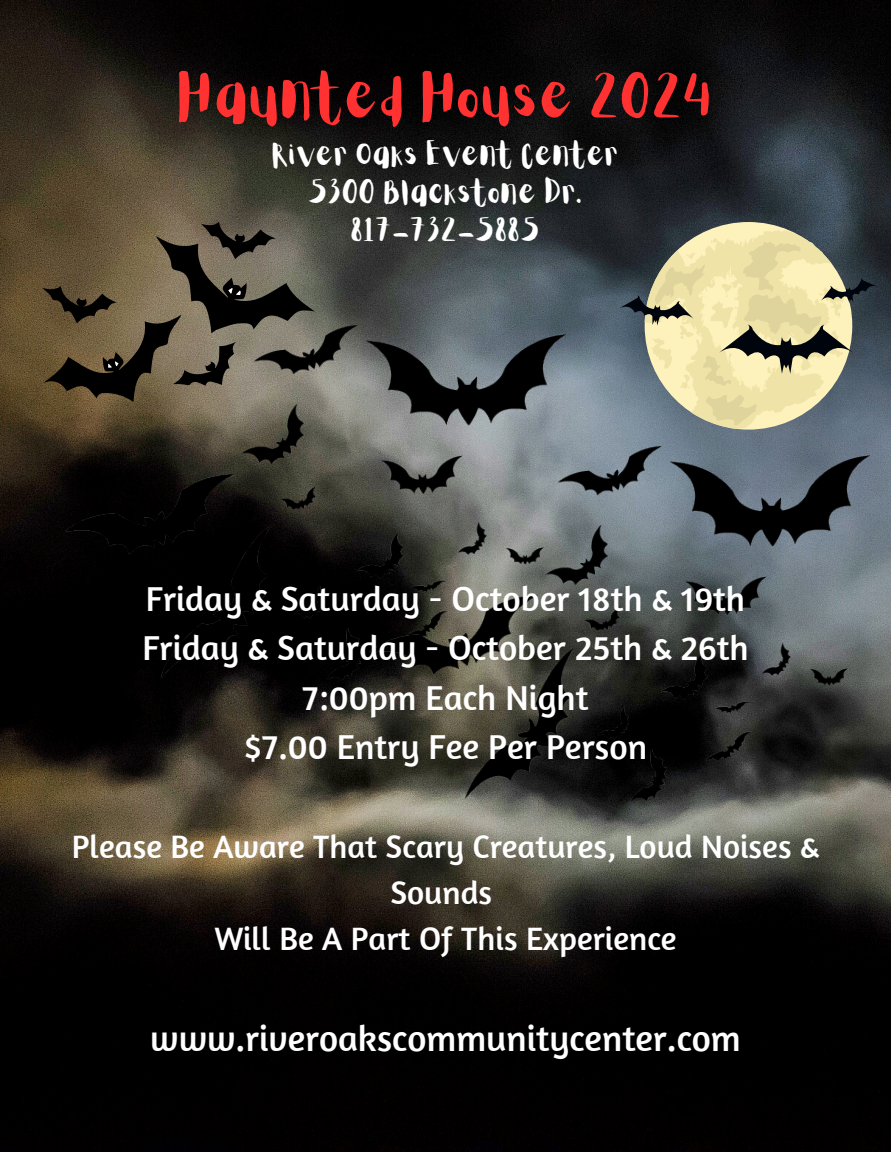
<style>
.page{position:relative;width:891px;height:1152px;background:#fff}
.page>*{position:absolute;margin:0;border:0;box-sizing:border-box;transform-origin:0 0}
.t1{font:52.12px "Aloja Extended";color:#ff3131}
.t2{font:36.9px "Amaranth";color:#fff}
.t3{font:35.4px/49.5px "Amaranth";color:#fff;text-align:center}
.t4{font:33.15px/46.1px "Amaranth";color:#fff;text-align:center}
.t5{font:27.53px "Aloja Extended";color:#fff}
</style>
<div class="page">
<img style="left:0;top:0;width:890px;height:1152px">
<svg style="left:43px;top:222px;width:272px;height:180px;background:#5c513f"></svg>
<img style="left:65px;top:326px;width:500px;height:355px">
<svg style="left:619px;top:230px;width:258px;height:199px;background:#aba98b"></svg>
<img style="left:369px;top:447px;width:500px;height:355px">
<p class="t1" style="left:179px;top:74px;width:536px">Haunted House 2024</p>
<p class="t5" style="left:273px;top:142px;width:348px">River Oaks Event Center</p>
<p class="t5" style="left:309px;top:180px;width:276px">5300 Blackstone Dr.</p>
<p class="t5" style="left:351px;top:217px;width:191px">817-732-5885</p>
<p class="t3" style="left:142px;top:573px;width:607px">Friday &amp; Saturday - October 18th &amp; 19th<br>Friday &amp; Saturday - October 25th &amp; 26th<br>7:00pm Each Night<br>$7.00 Entry Fee Per Person</p>
<p class="t4" style="left:72px;top:823px;width:748px">Please Be Aware That Scary Creatures, Loud Noises &amp;<br>Sounds<br>Will Be A Part Of This Experience</p>
<h1 class="t2" style="left:150px;top:1015px;width:592px">www.riveroakscommunitycenter.com</h1>
</div>
